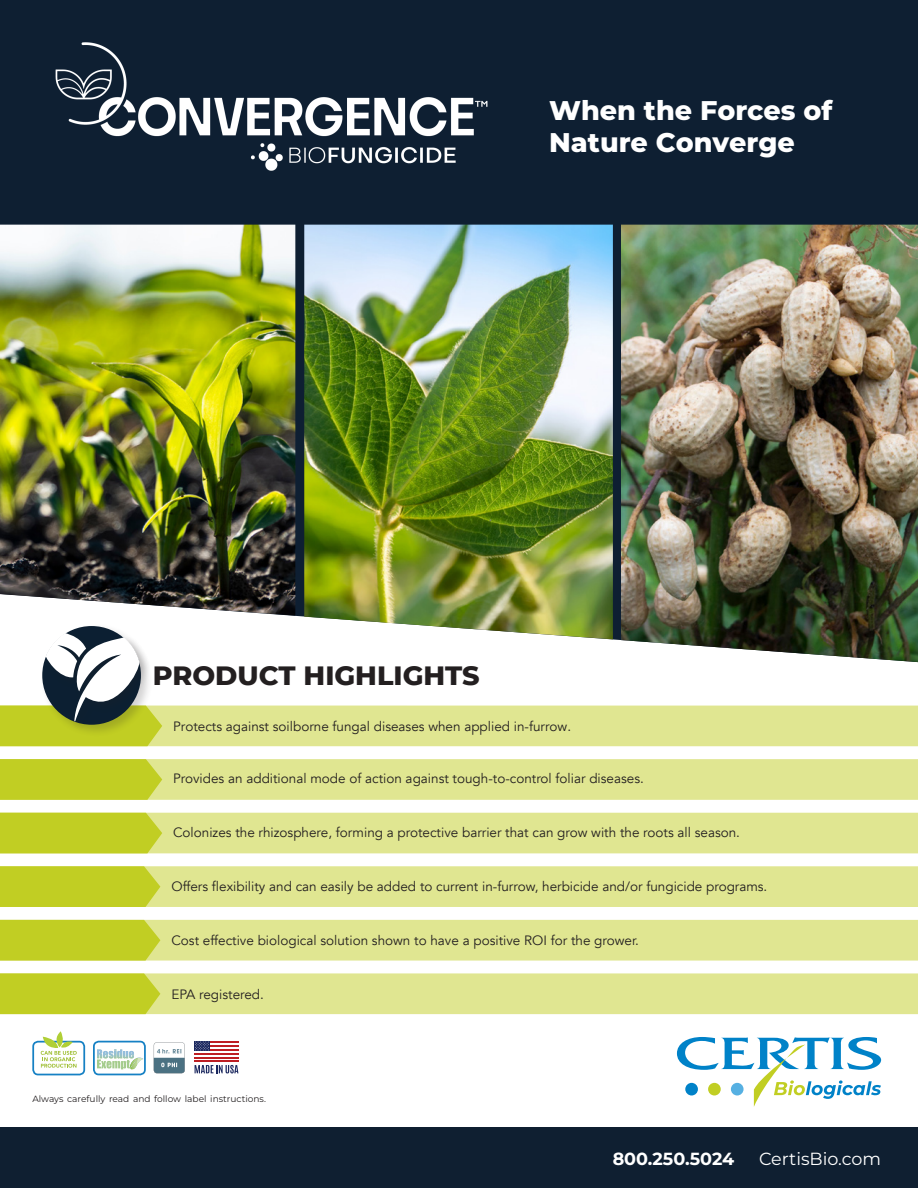
<style>
.page{position:relative;width:918px;height:1188px;background:#fff}
.page>*{position:absolute;margin:0;border:0;box-sizing:border-box;transform-origin:0 0}
.t1{font:800 27px/32.4px "Montserrat";color:#fff}
.t2{font:800 27px "Montserrat";color:#231f20}
.t3{font:100 17.55px "Montserrat";color:#fff}
.t4{font:13.5px "Avenir";color:#231f20}
.t5{font:100 9px "Montserrat";color:#231f20}
</style>
<div class="page">
<div style="left:0;top:0;width:918px;height:640px;background:#0e1f32"></div>
<div style="left:0;top:813px;width:918px;height:40px;background:#e0e691"></div>
<div style="left:0;top:813px;width:162px;height:40px;background:#c1ce23"></div>
<div style="left:0;top:759px;width:918px;height:41px;background:#e0e691"></div>
<svg style="left:0;top:759px;width:162px;height:41px;background:#c2cf29"></svg>
<div style="left:0;top:706px;width:918px;height:40px;background:#e0e691"></div>
<div style="left:0;top:866px;width:918px;height:41px;background:#e0e691"></div>
<svg style="left:0;top:866px;width:160px;height:41px;background:#c2cf29"></svg>
<div style="left:0;top:1128px;width:918px;height:60px;background:#0f1f31"></div>
<img style="left:621px;top:225px;width:297px;height:437px">
<img style="left:304px;top:225px;width:309px;height:414px">
<img style="left:0;top:233px;width:295px;height:383px">
<div style="left:0;top:920px;width:918px;height:41px;background:#e0e691"></div>
<svg style="left:0;top:920px;width:160px;height:41px;background:#c2cf29"></svg>
<div style="left:0;top:973px;width:918px;height:41px;background:#e0e691"></div>
<svg style="left:0;top:973px;width:160px;height:41px;background:#c2cf29"></svg>
<svg style="left:0;top:625px;width:162px;height:121px"></svg>
<svg style="left:677px;top:1037px;width:204px;height:70px"></svg>
<div style="left:685px;top:1083px;width:13px;height:13px;background:#0082c8;border-radius:50%"></div>
<div style="left:708px;top:1083px;width:13px;height:13px;background:#c1ce23;border-radius:50%"></div>
<div style="left:731px;top:1083px;width:13px;height:13px;background:#56b0e2;border-radius:50%"></div>
<hr style="left:210px;top:1041px;width:29px;height:2px;background:#bd1e23">
<hr style="left:210px;top:1045px;width:29px;height:2px;background:#bd1e23">
<hr style="left:210px;top:1049px;width:29px;height:2px;background:#bd1e23">
<hr style="left:194px;top:1053px;width:45px;height:2px;background:#bd1e23">
<hr style="left:194px;top:1057px;width:45px;height:2px;background:#bd1e23">
<hr style="left:194px;top:1060px;width:45px;height:2px;background:#bd1e23">
<svg style="left:194px;top:1041px;width:16px;height:10px"></svg>
<svg style="left:195px;top:1042px;width:14px;height:8px"></svg>
<svg style="left:195px;top:1065px;width:43px;height:8px"></svg>
<svg style="left:154px;top:1042px;width:31px;height:31px"></svg>
<div style="left:93px;top:1041px;width:53px;height:34px;border:2px solid #1681c4;border-radius:5px"></div>
<svg style="left:97px;top:1049px;width:46px;height:21px"></svg>
<div style="left:32px;top:1041px;width:53px;height:34px;border:2px solid #1681c4;border-radius:5px"></div>
<svg style="left:41px;top:1031px;width:36px;height:37px"></svg>
<img style="left:0;top:1px;width:560px;height:232px">
<h1 class="t1" style="left:549px;top:93px;width:285px">When the Forces of<br>Nature Converge</h1>
<h1 class="t2" style="left:153px;top:656px;width:328px">PRODUCT HIGHLIGHTS</h1>
<p class="t4" style="left:173px;top:718px;width:399px">Protects against soilborne fungal diseases when applied in-furrow.</p>
<p class="t4" style="left:173px;top:770px;width:472px">Provides an additional mode of action against tough-to-control foliar diseases.</p>
<p class="t4" style="left:173px;top:824px;width:568px">Colonizes the rhizosphere, forming a protective barrier that can grow with the roots all season.</p>
<p class="t4" style="left:171px;top:878px;width:597px">Offers flexibility and can easily be added to current in-furrow, herbicide and/or fungicide programs.</p>
<p class="t4" style="left:171px;top:932px;width:469px">Cost effective biological solution shown to have a positive ROI for the grower.</p>
<p class="t4" style="left:171px;top:986px;width:94px">EPA registered.</p>
<p class="t5" style="left:32px;top:1093px;width:235px">Always carefully read and follow label instructions.</p>
<p class="t3" style="left:613px;top:1147px;width:123px">800.250.5024</p>
<p class="t3" style="left:759px;top:1147px;width:124px">CertisBio.com</p>
</div>
